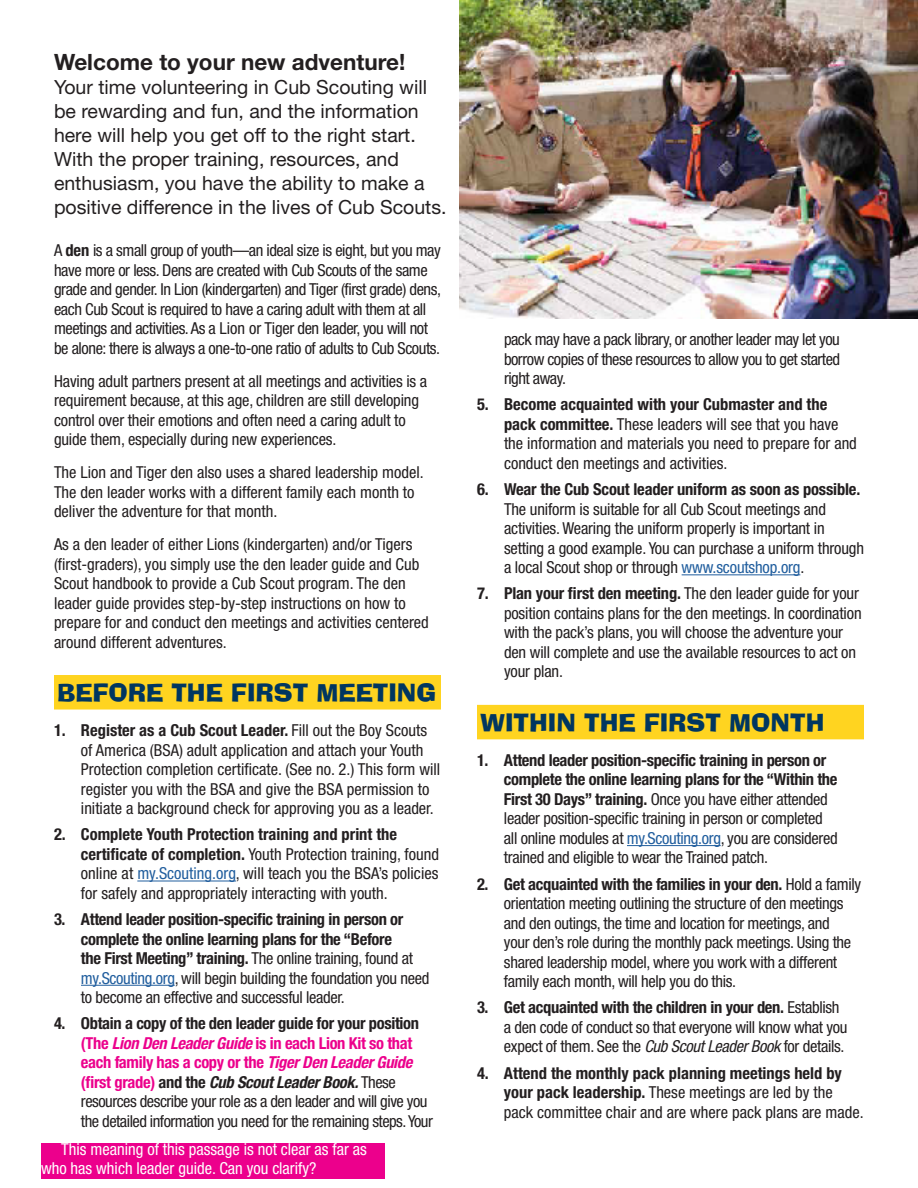
<style>
.page{position:relative;width:918px;height:1188px;background:#fff}
.page>*{position:absolute;margin:0;border:0;box-sizing:border-box;transform-origin:0 0}
.t1{font:24px "Ad Lib BT";color:#003660}
.t2{font:700 22.5px "Helvetica Neue LT Std";color:#231f20}
.t3{font:19.5px/24px "Helvetica Neue LT Std";color:#231f20}
.t4{font:condensed 16.5px/19.5px "Helvetica Neue LT Std";letter-spacing:-.01em;color:#231f20}
.t5{font:700 condensed 16.5px/19.5px "Helvetica Neue LT Std";letter-spacing:-.02em;color:#231f20}
.t6{font:condensed 16.5px/19.5px "Helvetica Neue LT Std";letter-spacing:-.03em;color:#231f20}
.t7{font:condensed 16.5px/19.5px "Helvetica Neue LT Std";color:#fff}
.s1{font-weight:700}
.s2{color:#215e9e}
.s3{font-weight:400}
.s4{font-weight:400;color:#215e9e}
.s5{font-weight:700;color:#ec008c}
.s6{font-weight:700;font-style:italic;color:#ec008c}
.s7{font-weight:700;font-style:italic}
.s8{font-style:italic}
</style>
<div class="page">
<div style="left:54px;top:675px;width:387px;height:35px;background:#ffd420"></div>
<hr style="left:137px;top:881px;width:99px;height:1px;background:#215e9e">
<hr style="left:81px;top:985px;width:94px;height:1px;background:#215e9e">
<hr style="left:682px;top:574px;width:118px;height:1px;background:#215e9e">
<div style="left:477px;top:705px;width:387px;height:34px;background:#ffd420"></div>
<hr style="left:627px;top:845px;width:94px;height:1px;background:#215e9e">
<img style="left:459px;top:0;width:459px;height:318px">
<div style="left:41px;top:1143px;width:343px;height:36px;background:#ec008c"></div>
<h2 class="t2" style="left:54px;top:48px;width:353px">Welcome to your new adventure!</h2>
<p class="t3" style="left:54px;top:75px;width:394px">Your time volunteering in Cub Scouting will be rewarding and fun, and the information here will help you get off to the right start.<br>With the proper training, resources, and enthusiasm, you have the ability to make a positive difference in the lives of Cub Scouts.</p>
<p class="t4" style="left:54px;top:240px;width:389px">A <span class="s1">den</span> is a small group of youth—an ideal size is eight, but you may have more or less. Dens are created with Cub Scouts of the same grade and gender. In Lion (kindergarten) and Tiger (first grade) dens, each Cub Scout is required to have a caring adult with them at all meetings and activities. As a Lion or Tiger den leader, you will not be alone: there is always a one-to-one ratio of adults to Cub Scouts.</p>
<p class="t4" style="left:54px;top:371px;width:375px">Having adult partners present at all meetings and activities is a requirement because, at this age, children are still developing control over their emotions and often need a caring adult to guide them, especially during new experiences.</p>
<p class="t4" style="left:54px;top:462px;width:371px">The Lion and Tiger den also uses a shared leadership model.<br>The den leader works with a different family each month to deliver the adventure for that month.</p>
<p class="t4" style="left:54px;top:534px;width:376px">As a den leader of either Lions (kindergarten) and/or Tigers (first-graders), you simply use the den leader guide and Cub Scout handbook to provide a Cub Scout program. The den leader guide provides step-by-step instructions on how to prepare for and conduct den meetings and activities centered around different adventures.</p>
<h1 class="t1" style="left:57px;top:677px;width:381px">BEFORE THE FIRST MEETING</h1>
<p class="t4" style="left:81px;top:720px;width:361px;text-indent:-27px"><span class="s1">1. Register as a Cub Scout Leader.</span> Fill out the Boy Scouts of America (BSA) adult application and attach your Youth Protection completion certificate. (See no. 2.) This form will register you with the BSA and give the BSA permission to initiate a background check for approving you as a leader.</p>
<p class="t4" style="left:81px;top:825px;width:360px;text-indent:-27px"><span class="s1">2. Complete Youth Protection training and print the certificate of completion.</span> Youth Protection training, found online at <span class="s2">my.Scouting.org</span>, will teach you the BSA’s policies for safely and appropriately interacting with youth.</p>
<p class="t5" style="left:81px;top:909px;width:350px;text-indent:-27px">3. Attend leader position-specific training in person or complete the online learning plans for the “Before<br>the First Meeting” training. <span class="s3">The online training, found at </span><span class="s4">my.Scouting.org</span><span class="s3">, will begin building the foundation you need to become an effective and successful leader.</span></p>
<p class="t6" style="left:81px;top:1014px;width:354px;text-indent:-27px"><span class="s1">4. Obtain a copy of the den leader guide for your position </span><span class="s5">(The</span> <span class="s6">Lion Den Leader Guide</span> <span class="s5">is in each Lion Kit so that each family has a copy or the</span> <span class="s6">Tiger Den Leader Guide </span><span class="s5">(first grade)</span> <span class="s1">and the</span> <span class="s7">Cub Scout Leader Book.</span> These resources describe your role as a den leader and will give you the detailed information you need for the remaining steps. Your</p>
<p class="t7" style="left:41px;top:1139px;width:327px;text-indent:20px">This meaning of this passage is not clear as far as who has which leader guide. Can you clarify?</p>
<p class="t4" style="left:504px;top:330px;width:338px;text-align:justify">pack may have a pack library, or another leader may let you borrow copies of these resources to allow you to get started right away.</p>
<p class="t4" style="left:504px;top:395px;width:354px;text-indent:-27px"><span class="s1">5. Become acquainted with your Cubmaster and the pack committee.</span> These leaders will see that you have the information and materials you need to prepare for and conduct den meetings and activities.</p>
<p class="t5" style="left:477px;top:479px;width:385px">6. Wear the Cub Scout leader uniform as soon as possible.</p>
<p class="t4" style="left:504px;top:499px;width:362px">The uniform is suitable for all Cub Scout meetings and activities. Wearing the uniform properly is important in setting a good example. You can purchase a uniform through a local Scout shop or through <span class="s2">www.scoutshop.org</span>.</p>
<p class="t4" style="left:504px;top:584px;width:359px;text-indent:-27px"><span class="s1">7. Plan your first den meeting.</span> The den leader guide for your position contains plans for the den meetings. In coordination with the pack’s plans, you will choose the adventure your den will complete and use the available resources to act on your plan.</p>
<h1 class="t1" style="left:480px;top:707px;width:346px">WITHIN THE FIRST MONTH</h1>
<p class="t4" style="left:504px;top:750px;width:335px;text-indent:-27px"><span class="s1">1. Attend leader position-specific training in person or complete the online learning plans for the “Within the First 30 Days” training.</span> Once you have either attended leader position-specific training in person or completed all online modules at <span class="s2">my.Scouting.org</span>, you are considered trained and eligible to wear the Trained patch.</p>
<p class="t4" style="left:504px;top:874px;width:359px;text-indent:-27px"><span class="s1">2. Get acquainted with the families in your den.</span> Hold a family orientation meeting outlining the structure of den meetings and den outings, the time and location for meetings, and<br>your den’s role during the monthly pack meetings. Using the shared leadership model, where you work with a different family each month, will help you do this.</p>
<p class="t4" style="left:504px;top:998px;width:345px;text-indent:-27px"><span class="s1">3. Get acquainted with the children in your den.</span> Establish a den code of conduct so that everyone will know what you expect of them. See the <span class="s8">Cub Scout Leader Book</span> for details.</p>
<p class="t4" style="left:504px;top:1063px;width:361px;text-indent:-27px"><span class="s1">4. Attend the monthly pack planning meetings held by your pack leadership.</span> These meetings are led by the pack committee chair and are where pack plans are made.</p>
</div>
